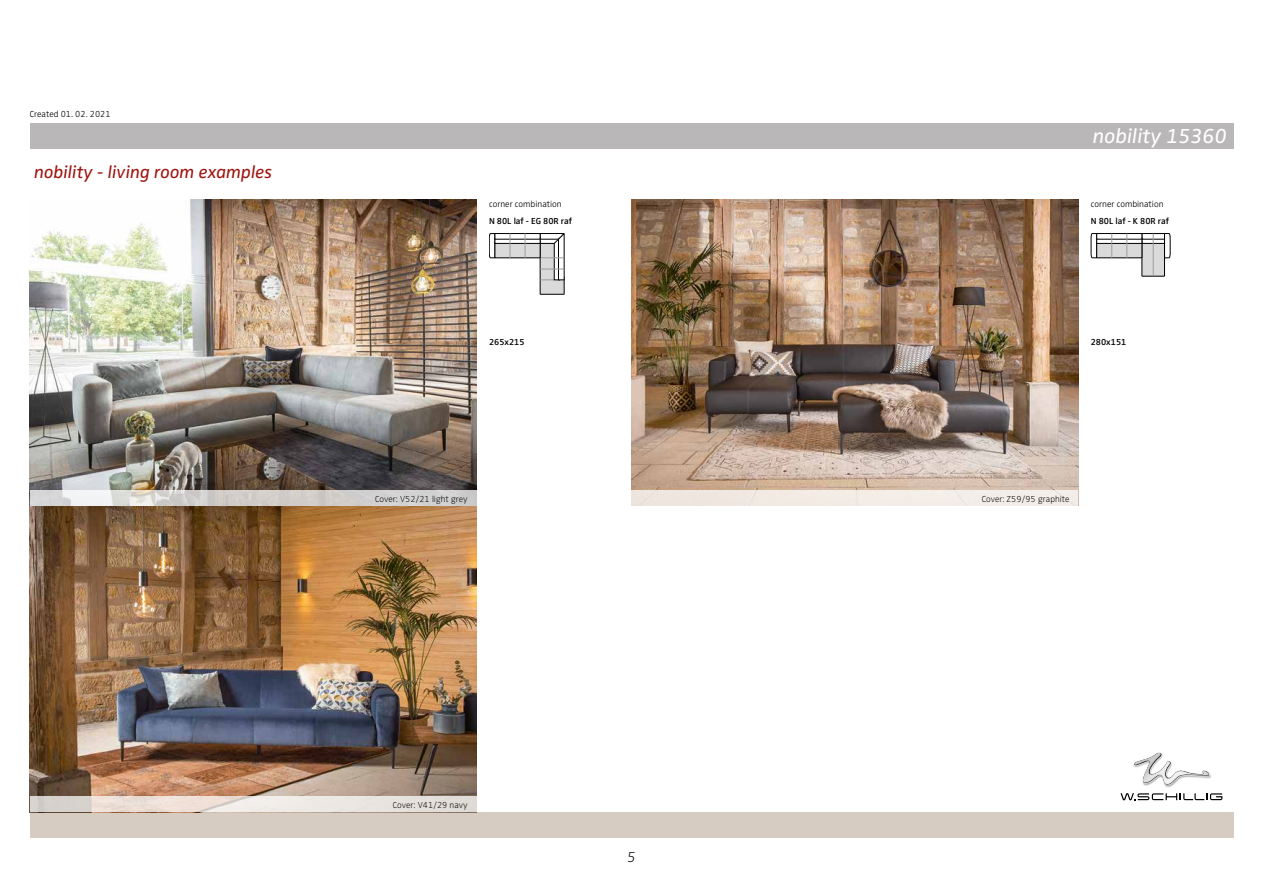
<style>
.page{position:relative;width:1263px;height:893px;background:#fff}
.page>*{position:absolute;margin:0;border:0;box-sizing:border-box;transform-origin:0 0}
.t1{font:italic 21px "Zwo Pro";color:#fff}
.t2{font:italic 18px "Zwo Pro";color:#9e1510}
.t3{font:italic 300 expanded 15px "Zwo Pro";color:#000}
.t4{font:300 expanded 9px "Zwo Pro";color:#000}
.t5{font:300 9px "Zwo Pro";color:#000}
.t6{font:600 9px "Zwo Pro";color:#000}
</style>
<div class="page">
<div style="left:30px;top:123px;width:1203px;height:26px;background:#b9b7b7"></div>
<div style="left:30px;top:812px;width:1203px;height:26px;background:#d6ccc1"></div>
<img style="left:1144px;top:776px;width:68px;height:12px">
<svg style="left:1133px;top:752px;width:78px;height:33px"></svg>
<img style="left:1134px;top:753px;width:75px;height:31px">
<svg style="left:1120px;top:793px;width:102px;height:7px"></svg>
<img style="left:30px;top:200px;width:446px;height:596px">
<svg style="left:30px;top:490px;width:446px;height:16px;background:#d6d4d2"></svg>
<svg style="left:489px;top:233px;width:75px;height:62px"></svg>
<img style="left:631px;top:200px;width:447px;height:290px">
<div style="left:631px;top:490px;width:447px;height:16px;background:#f2ece6"></div>
<svg style="left:1091px;top:233px;width:79px;height:43px"></svg>
<svg style="left:30px;top:796px;width:446px;height:16px;background:#e8e0db"></svg>
<p class="t5" style="left:30px;top:109px;width:82px">Created 01. 02. 2021</p>
<h2 class="t2" style="left:34px;top:161px;width:240px">nobility - living room examples</h2>
<p class="t5" style="left:489px;top:199px;width:74px">corner combination</p>
<p class="t6" style="left:489px;top:215px;width:85px">N 80L laf - EG 80R raf</p>
<p class="t6" style="left:489px;top:337px;width:37px">265x215</p>
<p class="t4" style="left:375px;top:493px;width:94px">Cover: V52/21 light grey</p>
<p class="t4" style="left:393px;top:800px;width:76px">Cover: V41/29 navy</p>
<h3 class="t3" style="left:627px;top:848px;width:10px">5</h3>
<h1 class="t1" style="left:1093px;top:124px;width:136px">nobility 15360</h1>
<p class="t5" style="left:1091px;top:199px;width:74px">corner combination</p>
<p class="t6" style="left:1091px;top:215px;width:80px">N 80L laf - K 80R raf</p>
<p class="t6" style="left:1091px;top:337px;width:37px">280x151</p>
<p class="t4" style="left:982px;top:493px;width:89px">Cover: Z59/95 graphite</p>
</div>
